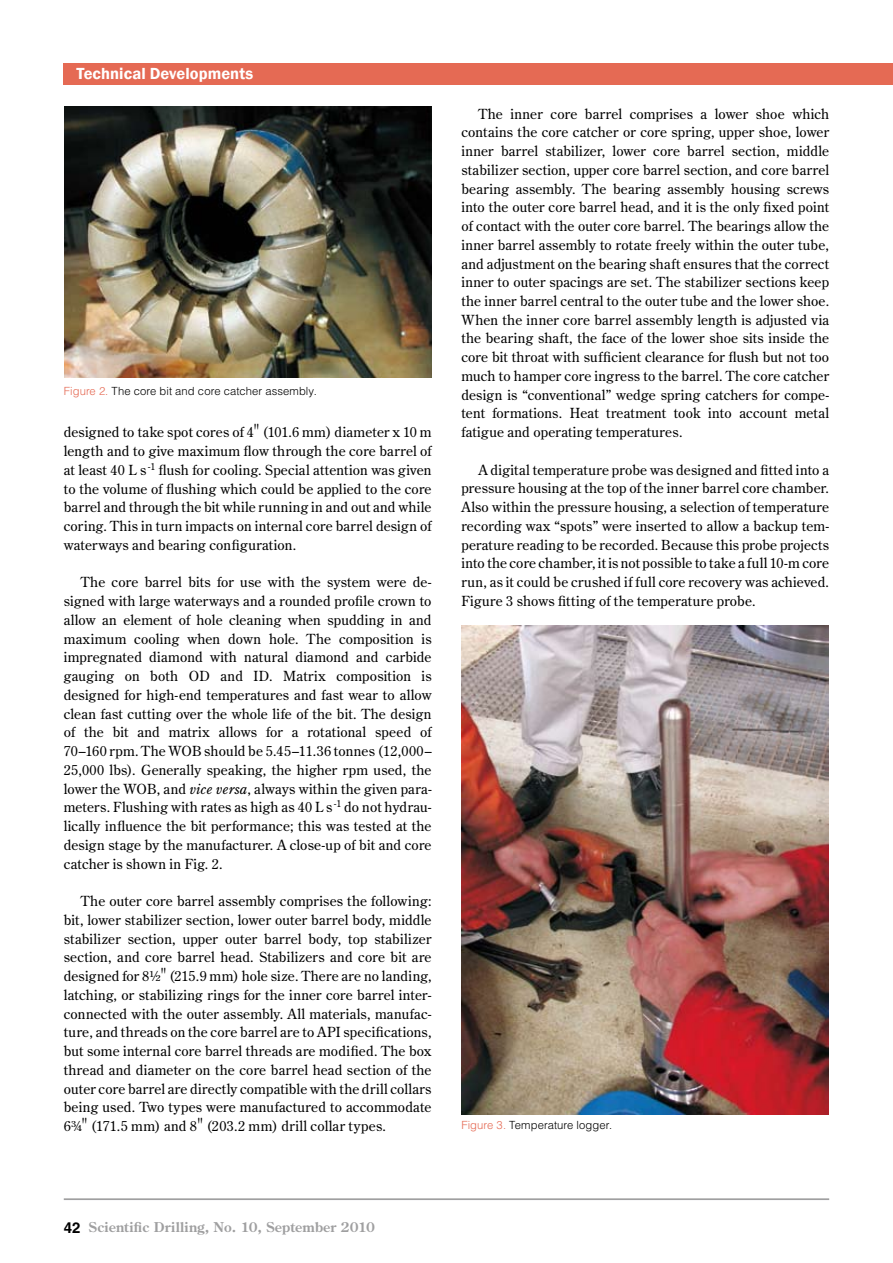
<style>
.page{position:relative;width:893px;height:1263px;background:#fff}
.page>*{position:absolute;margin:0;border:0;box-sizing:border-box;transform-origin:0 0}
.t1{font:600 16.5px "Franklin Gothic";letter-spacing:.005em;color:#fff}
.t2{font:13.8px/18.8px "Century Old Style Std";letter-spacing:.015em;color:#000;text-align:justify}
.t3{font:700 13.5px "Century Old Style Std";letter-spacing:.01em;color:#9f9fa0}
.t4{font:300 11.25px "Helvetica LT Std";letter-spacing:.01em;color:#000}
.s1{color:#e56a54}
.s2{font-style:italic}
.s3{font-family:"Helvetica LT Std";font-size:15px;color:#000}
</style>
<div class="page">
<hr style="left:64px;top:1198px;width:765px;height:2px;background:#9f9fa0">
<div style="left:64px;top:64px;width:829px;height:21px;background:#e56a54"></div>
<img style="left:64px;top:106px;width:367px;height:271px">
<img style="left:461px;top:625px;width:367px;height:490px">
<p class="t1" style="left:77px;top:63px;width:178px">Technical Developments</p>
<p class="t4" style="left:64px;top:384px;width:255px"><span class="s1">Figure 2.</span> The core bit and core catcher assembly.</p>
<p class="t2" style="left:64px;top:423px;width:369px">designed to take spot cores of 4" (101.6 mm) diameter x 10 m length and to give maximum flow through the core barrel of at least 40 L s <sup>-1</sup> flush for cooling. Special attention was given to the volume of flushing which could be applied to the core barrel and through the bit while running in and out and while coring. This in turn impacts on internal core barrel design of waterways and bearing configuration.</p>
<p class="t2" style="left:64px;top:573px;width:369px;text-indent:17px">The core barrel bits for use with the system were de&shy;signed with large waterways and a rounded profile crown to allow an element of hole cleaning when spudding in and maximum cooling when down hole. The composition is impregnated diamond with natural diamond and carbide gauging on both OD and ID. Matrix composition is designed for high-end temperatures and fast wear to allow clean fast cutting over the whole life of the bit. The design of the bit and matrix allows for a rotational speed of 70–160 rpm. The WOB should be 5.45–11.36 tonnes (12,000– 25,000 lbs). Generally speaking, the higher rpm used, the lower the WOB, and <span class="s2">vice versa</span>, always within the given para&shy;meters. Flushing with rates as high as 40 L s <sup>-1</sup> do not hydrau&shy;lically influence the bit performance; this was tested at the design stage by the manufacturer. A close-up of bit and core catcher is shown in Fig. 2.</p>
<p class="t2" style="left:64px;top:891px;width:369px;text-indent:17px">The outer core barrel assembly comprises the following: bit, lower stabilizer section, lower outer barrel body, middle stabilizer section, upper outer barrel body, top stabilizer section, and core barrel head. Stabilizers and core bit are designed for 8½" (215.9 mm) hole size. There are no landing, latching, or stabilizing rings for the inner core barrel inter&shy;connected with the outer assembly. All materials, manufac&shy;ture, and threads on the core barrel are to API specifications, but some internal core barrel threads are modified. The box thread and diameter on the core barrel head section of the outer core barrel are directly compatible with the drill collars being used. Two types were manufactured to accommodate 6¾" (171.5 mm) and 8" (203.2 mm) drill collar types.</p>
<p class="t2" style="left:461px;top:104px;width:369px;text-indent:17px">The inner core barrel comprises a lower shoe which contains the core catcher or core spring, upper shoe, lower inner barrel stabilizer, lower core barrel section, middle stabilizer section, upper core barrel section, and core barrel bearing assembly. The bearing assembly housing screws into the outer core barrel head, and it is the only fixed point of contact with the outer core barrel. The bearings allow the inner barrel assembly to rotate freely within the outer tube, and adjustment on the bearing shaft ensures that the correct inner to outer spacings are set. The stabilizer sections keep the inner barrel central to the outer tube and the lower shoe.<br>When the inner core barrel assembly length is adjusted via the bearing shaft, the face of the lower shoe sits inside the core bit throat with sufficient clearance for flush but not too much to hamper core ingress to the barrel. The core catcher design is “conventional” wedge spring catchers for compe&shy;tent formations. Heat treatment took into account metal fatigue and operating temperatures.</p>
<p class="t2" style="left:461px;top:460px;width:369px;text-indent:17px">A digital temperature probe was designed and fitted into a pressure housing at the top of the inner barrel core chamber.<br>Also within the pressure housing, a selection of temperature recording wax “spots” were inserted to allow a backup tem&shy;perature reading to be recorded. Because this probe projects into the core chamber, it is not possible to take a full 10-m core run, as it could be crushed if full core recovery was achieved.<br>Figure 3 shows fitting of the temperature probe.</p>
<p class="t4" style="left:461px;top:1118px;width:152px"><span class="s1">Figure 3.</span> Temperature logger.</p>
<p class="t3" style="left:64px;top:1218px;width:313px"><span class="s3">42</span> Scientific Drilling, No. 10, September 2010</p>
</div>
